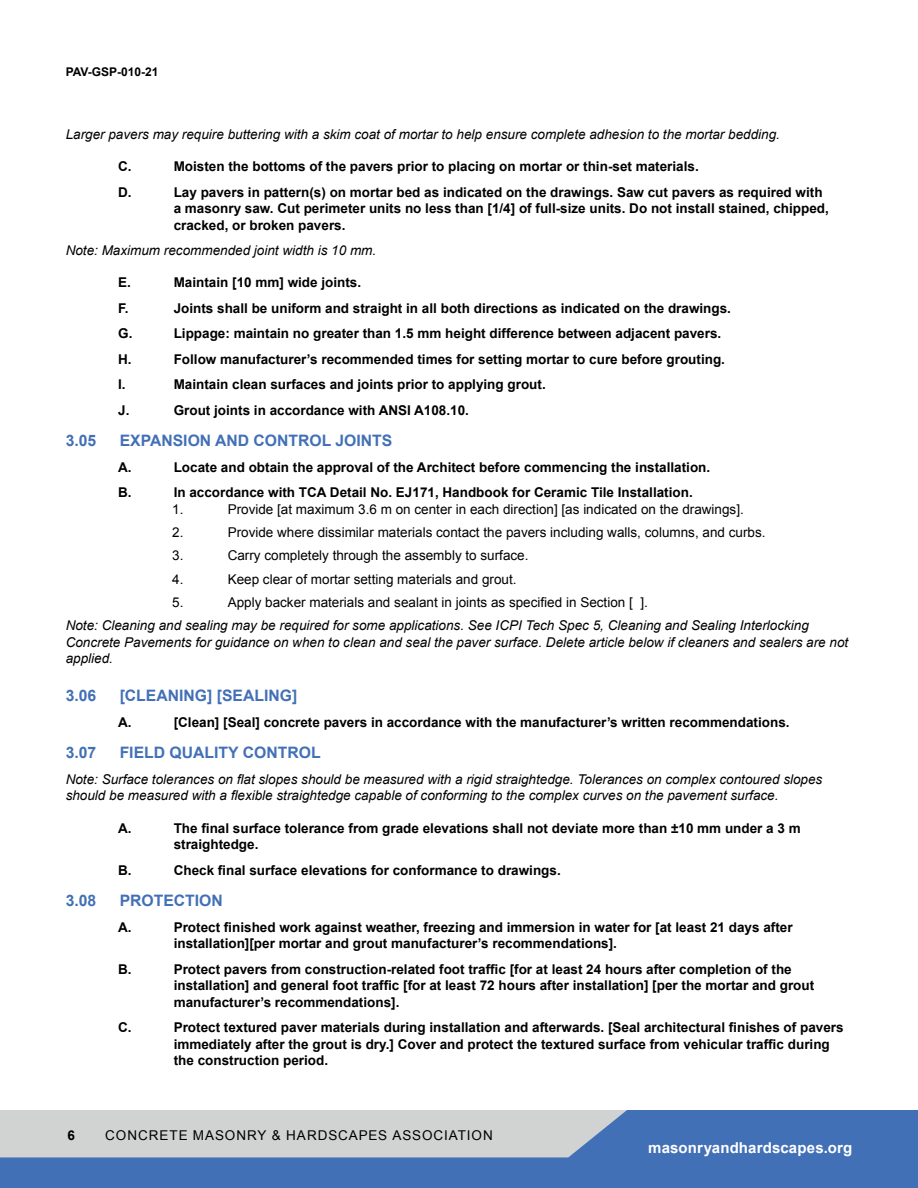
<style>
.page{position:relative;width:918px;height:1188px;background:#fff}
.page>*{position:absolute;margin:0;border:0;box-sizing:border-box;transform-origin:0 0}
.t1{font:700 15.75px "Arial";color:#4270b7}
.t2{font:700 15px "Arial";letter-spacing:.01em;color:#fff}
.t3{font:700 13.5px/16.5px "Arial";color:#000}
.t4{font:italic 13.5px/16.5px "Arial";color:#000}
.t5{font:13.5px "Arial";color:#000}
.t6{font:13.5px "Arial";letter-spacing:.07em;color:#000}
.t7{font:700 12px "Arial";color:#000}
</style>
<div class="page">
<svg style="left:0;top:1110px;width:918px;height:78px;background:#7b97c1"></svg>
<p class="t7" style="left:66px;top:65px;width:94px">PAV-GSP-010-21</p>
<p class="t4" style="left:66px;top:126px;width:716px">Larger pavers may require buttering with a skim coat of mortar to help ensure complete adhesion to the mortar bedding.</p>
<p class="t3" style="left:118px;top:159px;width:15px">C.</p>
<p class="t3" style="left:174px;top:159px;width:527px">Moisten the bottoms of the pavers prior to placing on mortar or thin-set materials.</p>
<p class="t3" style="left:118px;top:185px;width:15px">D.</p>
<p class="t3" style="left:174px;top:185px;width:657px">Lay pavers in pattern(s) on mortar bed as indicated on the drawings. Saw cut pavers as required with a masonry saw. Cut perimeter units no less than [1/4] of full-size units. Do not install stained, chipped, cracked, or broken pavers.</p>
<p class="t4" style="left:66px;top:242px;width:312px">Note: Maximum recommended joint width is 10 mm.</p>
<p class="t3" style="left:118px;top:276px;width:14px">E.</p>
<p class="t3" style="left:174px;top:276px;width:189px">Maintain [10 mm] wide joints.</p>
<p class="t3" style="left:118px;top:301px;width:12px">F.</p>
<p class="t3" style="left:174px;top:301px;width:559px">Joints shall be uniform and straight in all both directions as indicated on the drawings.</p>
<p class="t3" style="left:118px;top:327px;width:16px">G.</p>
<p class="t3" style="left:174px;top:327px;width:549px">Lippage: maintain no greater than 1.5 mm height difference between adjacent pavers.</p>
<p class="t3" style="left:118px;top:352px;width:15px">H.</p>
<p class="t3" style="left:174px;top:352px;width:553px">Follow manufacturer’s recommended times for setting mortar to cure before grouting.</p>
<p class="t3" style="left:118px;top:378px;width:9px">I.</p>
<p class="t3" style="left:174px;top:378px;width:374px">Maintain clean surfaces and joints prior to applying grout.</p>
<p class="t3" style="left:118px;top:403px;width:13px">J.</p>
<p class="t3" style="left:174px;top:403px;width:297px">Grout joints in accordance with ANSI A108.10.</p>
<p class="t1" style="left:66px;top:435px;width:32px">3.05</p>
<p class="t1" style="left:120px;top:435px;width:274px">EXPANSION AND CONTROL JOINTS</p>
<p class="t3" style="left:118px;top:460px;width:15px">A.</p>
<p class="t3" style="left:174px;top:460px;width:538px">Locate and obtain the approval of the Architect before commencing the installation.</p>
<p class="t3" style="left:118px;top:486px;width:15px">B.</p>
<p class="t3" style="left:174px;top:486px;width:521px">In accordance with TCA Detail No. EJ171, Handbook for Ceramic Tile Installation.</p>
<p class="t5" style="left:172px;top:504px;width:13px">1.</p>
<p class="t5" style="left:228px;top:504px;width:518px">Provide [at maximum 3.6 m on center in each direction] [as indicated on the drawings].</p>
<p class="t5" style="left:172px;top:527px;width:13px">2.</p>
<p class="t5" style="left:228px;top:527px;width:539px">Provide where dissimilar materials contact the pavers including walls, columns, and curbs.</p>
<p class="t5" style="left:172px;top:547px;width:13px">3.</p>
<p class="t5" style="left:228px;top:547px;width:302px">Carry completely through the assembly to surface.</p>
<p class="t5" style="left:172px;top:574px;width:13px">4.</p>
<p class="t5" style="left:228px;top:574px;width:290px">Keep clear of mortar setting materials and grout.</p>
<p class="t5" style="left:172px;top:593px;width:13px">5.</p>
<p class="t5" style="left:228px;top:593px;width:422px">Apply backer materials and sealant in joints as specified in Section [ ].</p>
<p class="t4" style="left:66px;top:617px;width:784px">Note: Cleaning and sealing may be required for some applications. See ICPI Tech Spec 5, Cleaning and Sealing Interlocking<br>Concrete Pavements for guidance on when to clean and seal the paver surface. Delete article below if cleaners and sealers are not applied.</p>
<p class="t1" style="left:66px;top:690px;width:32px">3.06</p>
<p class="t1" style="left:120px;top:690px;width:179px">[CLEANING] [SEALING]</p>
<p class="t3" style="left:118px;top:715px;width:15px">A.</p>
<p class="t3" style="left:174px;top:715px;width:617px">[Clean] [Seal] concrete pavers in accordance with the manufacturer’s written recommendations.</p>
<p class="t1" style="left:66px;top:747px;width:32px">3.07</p>
<p class="t1" style="left:120px;top:747px;width:202px">FIELD QUALITY CONTROL</p>
<p class="t4" style="left:66px;top:771px;width:758px">Note: Surface tolerances on flat slopes should be measured with a rigid straightedge. Tolerances on complex contoured slopes should be measured with a flexible straightedge capable of conforming to the complex curves on the pavement surface.</p>
<p class="t3" style="left:118px;top:820px;width:15px">A.</p>
<p class="t3" style="left:174px;top:820px;width:629px">The final surface tolerance from grade elevations shall not deviate more than ±10 mm under a 3 m straightedge.</p>
<p class="t3" style="left:118px;top:862px;width:15px">B.</p>
<p class="t3" style="left:174px;top:862px;width:389px">Check final surface elevations for conformance to drawings.</p>
<p class="t1" style="left:66px;top:895px;width:32px">3.08</p>
<p class="t1" style="left:120px;top:895px;width:105px">PROTECTION</p>
<p class="t3" style="left:118px;top:919px;width:15px">A.</p>
<p class="t3" style="left:174px;top:919px;width:620px">Protect finished work against weather, freezing and immersion in water for [at least 21 days after installation][per mortar and grout manufacturer’s recommendations].</p>
<p class="t3" style="left:118px;top:961px;width:15px">B.</p>
<p class="t3" style="left:174px;top:961px;width:642px">Protect pavers from construction-related foot traffic [for at least 24 hours after completion of the installation] and general foot traffic [for at least 72 hours after installation] [per the mortar and grout manufacturer’s recommendations].</p>
<p class="t3" style="left:118px;top:1020px;width:15px">C.</p>
<p class="t3" style="left:174px;top:1020px;width:671px">Protect textured paver materials during installation and afterwards. [Seal architectural finishes of pavers immediately after the grout is dry.] Cover and protect the textured surface from vehicular traffic during the construction period.</p>
<p class="t3" style="left:67px;top:1128px;width:9px">6</p>
<p class="t6" style="left:105px;top:1127px;width:389px">CONCRETE MASONRY &amp; HARDSCAPES ASSOCIATION</p>
<p class="t2" style="left:648px;top:1143px;width:206px">masonryandhardscapes.org</p>
</div>
